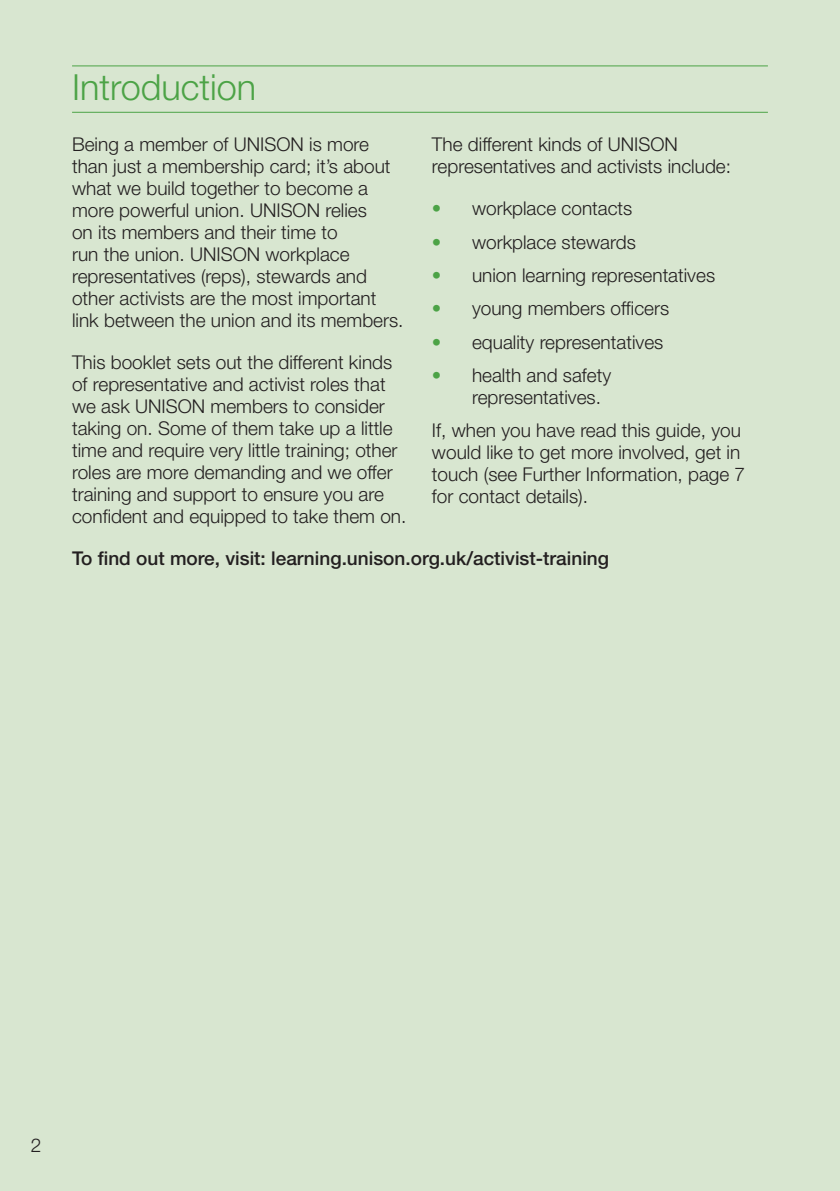
<style>
.page{position:relative;width:840px;height:1191px;background:#fff}
.page>*{position:absolute;margin:0;border:0;box-sizing:border-box;transform-origin:0 0}
.t1{font:300 36px "Helvetica Neue";color:#4ca346}
.t2{font:300 19px/22px "Helvetica Neue";color:#231f20}
.t3{font:500 19px "Helvetica Neue";color:#231f20}
.s1{color:#4ca346}
</style>
<div class="page">
<div style="left:0;top:0;width:839px;height:1191px;background:#d8e6d0"></div>
<hr style="left:72px;top:65px;width:695px;height:1px;background:#4ca346">
<hr style="left:72px;top:112px;width:695px;height:1px;background:#4ca346">
<h1 class="t1" style="left:72px;top:66px;width:186px">Introduction</h1>
<p class="t2" style="left:72px;top:133px;width:333px">Being a member of UNISON is more than just a membership card; it’s about what we build together to become a more powerful union. UNISON relies<br>on its members and their time to<br>run the union. UNISON workplace representatives (reps), stewards and other activists are the most important link between the union and its members.</p>
<p class="t2" style="left:72px;top:351px;width:335px">This booklet sets out the different kinds of representative and activist roles that we ask UNISON members to consider taking on. Some of them take up a little time and require very little training; other roles are more demanding and we offer training and support to ensure you are confident and equipped to take them on.</p>
<p class="t2" style="left:432px;top:133px;width:300px">The different kinds of UNISON representatives and activists include:</p>
<p class="t2" style="left:432px;top:197px;width:202px"><span class="s1">•</span> workplace contacts</p>
<p class="t2" style="left:432px;top:230px;width:205px"><span class="s1">•</span> workplace stewards</p>
<p class="t2" style="left:432px;top:264px;width:284px"><span class="s1">•</span> union learning representatives</p>
<p class="t2" style="left:432px;top:297px;width:239px"><span class="s1">•</span> young members officers</p>
<p class="t2" style="left:432px;top:330px;width:233px"><span class="s1">•</span> equality representatives</p>
<p class="t2" style="left:472px;top:364px;width:141px;text-indent:-40px"><span class="s1">•</span> health and safety representatives.</p>
<p class="t2" style="left:432px;top:419px;width:314px">If, when you have read this guide, you would like to get more involved, get in touch (see Further Information, page 7 for contact details).</p>
<p class="t3" style="left:72px;top:547px;width:538px">To find out more, visit: learning.unison.org.uk/activist-training</p>
<p class="t2" style="left:31px;top:1134px;width:12px">2</p>
</div>
